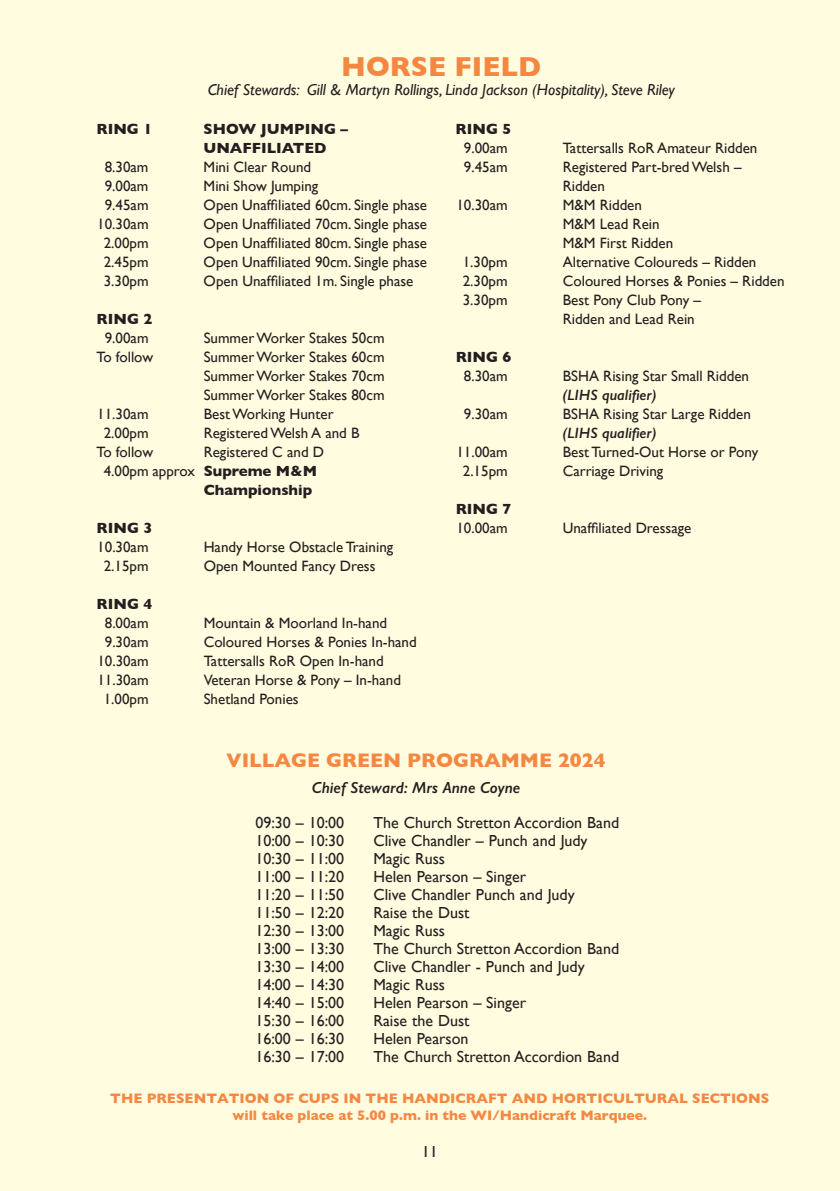
<style>
.page{position:relative;width:840px;height:1191px;background:#fff}
.page>*{position:absolute;margin:0;border:0;box-sizing:border-box;transform-origin:0 0}
.t1{font:700 28px "Gill Sans";color:#f58841}
.t2{font:700 20px "Gill Sans";color:#f58841}
.t3{font:16px "Gill Sans";color:#231f20}
.t4{font:italic 16px "Gill Sans";color:#231f20}
.t5{font:italic 600 16px "Gill Sans";color:#231f20}
.t6{font:15px/19px "Gill Sans";color:#231f20}
.t7{font:700 15px/19px "Gill Sans";color:#231f20}
.t8{font:italic 600 15px "Gill Sans";color:#231f20}
.t9{font:700 14px/17.4px "Gill Sans";color:#f58841;text-align:center}
.s1{font-weight:700}
</style>
<div class="page">
<div style="left:0;top:0;width:839px;height:1191px;background:#fffce0"></div>
<h1 class="t1" style="left:341px;top:44px;width:201px">HORSE FIELD</h1>
<p class="t4" style="left:208px;top:80px;width:468px">Chief Stewards: Gill &amp; Martyn Rollings, Linda Jackson (Hospitality), Steve Riley</p>
<p class="t7" style="left:96px;top:119px;width:57px">RING 1</p>
<p class="t7" style="left:203px;top:119px;width:146px">SHOW JUMPING –<br>UNAFFILIATED</p>
<p class="t6" style="left:105px;top:157px;width:45px">8.30am</p>
<p class="t6" style="left:203px;top:157px;width:109px">Mini Clear Round</p>
<p class="t6" style="left:105px;top:176px;width:45px">9.00am</p>
<p class="t6" style="left:203px;top:176px;width:116px">Mini Show Jumping</p>
<p class="t6" style="left:105px;top:195px;width:45px">9.45am</p>
<p class="t6" style="left:203px;top:195px;width:225px">Open Unaffiliated 60cm. Single phase</p>
<p class="t6" style="left:97px;top:214px;width:53px">10.30am</p>
<p class="t6" style="left:203px;top:214px;width:225px">Open Unaffiliated 70cm. Single phase</p>
<p class="t6" style="left:104px;top:233px;width:46px">2.00pm</p>
<p class="t6" style="left:203px;top:233px;width:225px">Open Unaffiliated 80cm. Single phase</p>
<p class="t6" style="left:104px;top:252px;width:46px">2.45pm</p>
<p class="t6" style="left:203px;top:252px;width:225px">Open Unaffiliated 90cm. Single phase</p>
<p class="t6" style="left:104px;top:271px;width:46px">3.30pm</p>
<p class="t6" style="left:203px;top:271px;width:211px">Open Unaffiliated 1m. Single phase</p>
<p class="t7" style="left:96px;top:309px;width:57px">RING 2</p>
<p class="t6" style="left:105px;top:328px;width:45px">9.00am</p>
<p class="t6" style="left:203px;top:328px;width:182px">Summer Worker Stakes 50cm</p>
<p class="t6" style="left:96px;top:347px;width:58px">To follow</p>
<p class="t6" style="left:203px;top:347px;width:182px;text-align:justify">Summer Worker Stakes 60cm Summer Worker Stakes 70cm Summer Worker Stakes 80cm</p>
<p class="t6" style="left:97px;top:404px;width:53px">11.30am</p>
<p class="t6" style="left:203px;top:404px;width:131px">Best Working Hunter</p>
<p class="t6" style="left:104px;top:423px;width:46px">2.00pm</p>
<p class="t6" style="left:203px;top:423px;width:157px">Registered Welsh A and B</p>
<p class="t6" style="left:96px;top:442px;width:58px">To follow</p>
<p class="t6" style="left:203px;top:442px;width:122px">Registered C and D</p>
<p class="t6" style="left:104px;top:461px;width:215px">4.00pm approx <span class="s1">Supreme M&amp;M</span></p>
<p class="t7" style="left:203px;top:480px;width:110px">Championship</p>
<p class="t7" style="left:96px;top:518px;width:57px">RING 3</p>
<p class="t6" style="left:97px;top:537px;width:53px">10.30am</p>
<p class="t6" style="left:203px;top:537px;width:191px">Handy Horse Obstacle Training</p>
<p class="t6" style="left:104px;top:556px;width:46px">2.15pm</p>
<p class="t6" style="left:203px;top:556px;width:173px">Open Mounted Fancy Dress</p>
<p class="t7" style="left:96px;top:594px;width:57px">RING 4</p>
<p class="t6" style="left:105px;top:613px;width:45px">8.00am</p>
<p class="t6" style="left:203px;top:613px;width:185px">Mountain &amp; Moorland In-hand</p>
<p class="t6" style="left:105px;top:632px;width:45px">9.30am</p>
<p class="t6" style="left:204px;top:632px;width:214px">Coloured Horses &amp; Ponies In-hand</p>
<p class="t6" style="left:97px;top:651px;width:53px">10.30am</p>
<p class="t6" style="left:204px;top:651px;width:181px">Tattersalls RoR Open In-hand</p>
<p class="t6" style="left:97px;top:670px;width:53px">11.30am</p>
<p class="t6" style="left:204px;top:670px;width:199px">Veteran Horse &amp; Pony – In-hand</p>
<p class="t6" style="left:104px;top:689px;width:46px">1.00pm</p>
<p class="t6" style="left:204px;top:689px;width:96px">Shetland Ponies</p>
<p class="t7" style="left:455px;top:119px;width:57px">RING 5</p>
<p class="t6" style="left:463px;top:138px;width:45px">9.00am</p>
<p class="t6" style="left:562px;top:138px;width:196px">Tattersalls RoR Amateur Ridden</p>
<p class="t6" style="left:463px;top:157px;width:45px">9.45am</p>
<p class="t6" style="left:562px;top:157px;width:180px">Registered Part-bred Welsh –<br>Ridden</p>
<p class="t6" style="left:456px;top:195px;width:53px">10.30am</p>
<p class="t6" style="left:562px;top:195px;width:112px">M&amp;M Ridden<br>M&amp;M Lead Rein<br>M&amp;M First Ridden</p>
<p class="t6" style="left:462px;top:252px;width:46px">1.30pm</p>
<p class="t6" style="left:562px;top:252px;width:195px">Alternative Coloureds – Ridden</p>
<p class="t6" style="left:462px;top:271px;width:46px">2.30pm</p>
<p class="t6" style="left:562px;top:271px;width:223px">Coloured Horses &amp; Ponies – Ridden</p>
<p class="t6" style="left:462px;top:290px;width:46px">3.30pm</p>
<p class="t6" style="left:562px;top:290px;width:140px">Best Pony Club Pony –<br>Ridden and Lead Rein</p>
<p class="t7" style="left:455px;top:347px;width:57px">RING 6</p>
<p class="t6" style="left:463px;top:366px;width:45px">8.30am</p>
<p class="t6" style="left:562px;top:366px;width:188px">BSHA Rising Star Small Ridden</p>
<p class="t8" style="left:562px;top:386px;width:95px">(LIHS qualifier)</p>
<p class="t6" style="left:463px;top:404px;width:45px">9.30am</p>
<p class="t6" style="left:562px;top:404px;width:189px">BSHA Rising Star Large Ridden</p>
<p class="t8" style="left:562px;top:424px;width:95px">(LIHS qualifier)</p>
<p class="t6" style="left:456px;top:442px;width:53px">11.00am</p>
<p class="t6" style="left:562px;top:442px;width:197px">Best Turned-Out Horse or Pony</p>
<p class="t6" style="left:462px;top:461px;width:46px">2.15pm</p>
<p class="t6" style="left:562px;top:461px;width:102px">Carriage Driving</p>
<p class="t7" style="left:455px;top:499px;width:57px">RING 7</p>
<p class="t6" style="left:456px;top:518px;width:53px">10.00am</p>
<p class="t6" style="left:562px;top:518px;width:130px">Unaffiliated Dressage</p>
<h2 class="t2" style="left:226px;top:744px;width:380px">VILLAGE GREEN PROGRAMME 2024</h2>
<p class="t5" style="left:312px;top:777px;width:210px">Chief Steward: Mrs Anne Coyne</p>
<p class="t3" style="left:255px;top:813px;width:90px">09:30 – 10:00</p>
<p class="t3" style="left:373px;top:813px;width:247px">The Church Stretton Accordion Band</p>
<p class="t3" style="left:255px;top:831px;width:90px">10:00 – 10:30</p>
<p class="t3" style="left:373px;top:831px;width:215px">Clive Chandler – Punch and Judy</p>
<p class="t3" style="left:255px;top:849px;width:90px">10:30 – 11:00</p>
<p class="t3" style="left:373px;top:849px;width:73px">Magic Russ</p>
<p class="t3" style="left:255px;top:867px;width:90px">11:00 – 11:20</p>
<p class="t3" style="left:373px;top:867px;width:154px">Helen Pearson – Singer</p>
<p class="t3" style="left:255px;top:885px;width:90px">11:20 – 11:50</p>
<p class="t3" style="left:373px;top:885px;width:203px">Clive Chandler Punch and Judy</p>
<p class="t3" style="left:255px;top:903px;width:90px">11:50 – 12:20</p>
<p class="t3" style="left:373px;top:903px;width:98px">Raise the Dust</p>
<p class="t3" style="left:255px;top:921px;width:90px">12:30 – 13:00</p>
<p class="t3" style="left:373px;top:921px;width:73px">Magic Russ</p>
<p class="t3" style="left:255px;top:939px;width:90px">13:00 – 13:30</p>
<p class="t3" style="left:373px;top:939px;width:247px">The Church Stretton Accordion Band</p>
<p class="t3" style="left:255px;top:957px;width:90px">13:30 – 14:00</p>
<p class="t3" style="left:373px;top:957px;width:213px">Clive Chandler - Punch and Judy</p>
<p class="t3" style="left:255px;top:975px;width:90px">14:00 – 14:30</p>
<p class="t3" style="left:373px;top:975px;width:73px">Magic Russ</p>
<p class="t3" style="left:255px;top:993px;width:90px">14:40 – 15:00</p>
<p class="t3" style="left:373px;top:993px;width:154px">Helen Pearson – Singer</p>
<p class="t3" style="left:255px;top:1011px;width:90px">15:30 – 16:00</p>
<p class="t3" style="left:373px;top:1011px;width:98px">Raise the Dust</p>
<p class="t3" style="left:255px;top:1029px;width:90px">16:00 – 16:30</p>
<p class="t3" style="left:373px;top:1029px;width:96px">Helen Pearson</p>
<p class="t3" style="left:255px;top:1047px;width:90px">16:30 – 17:00</p>
<p class="t3" style="left:373px;top:1047px;width:247px">The Church Stretton Accordion Band</p>
<p class="t9" style="left:110px;top:1088px;width:660px">THE PRESENTATION OF CUPS IN THE HANDICRAFT AND HORTICULTURAL SECTIONS will take place at 5.00 p.m. in the WI/Handicraft Marquee.</p>
<p class="t3" style="left:421px;top:1141px;width:17px">11</p>
</div>
